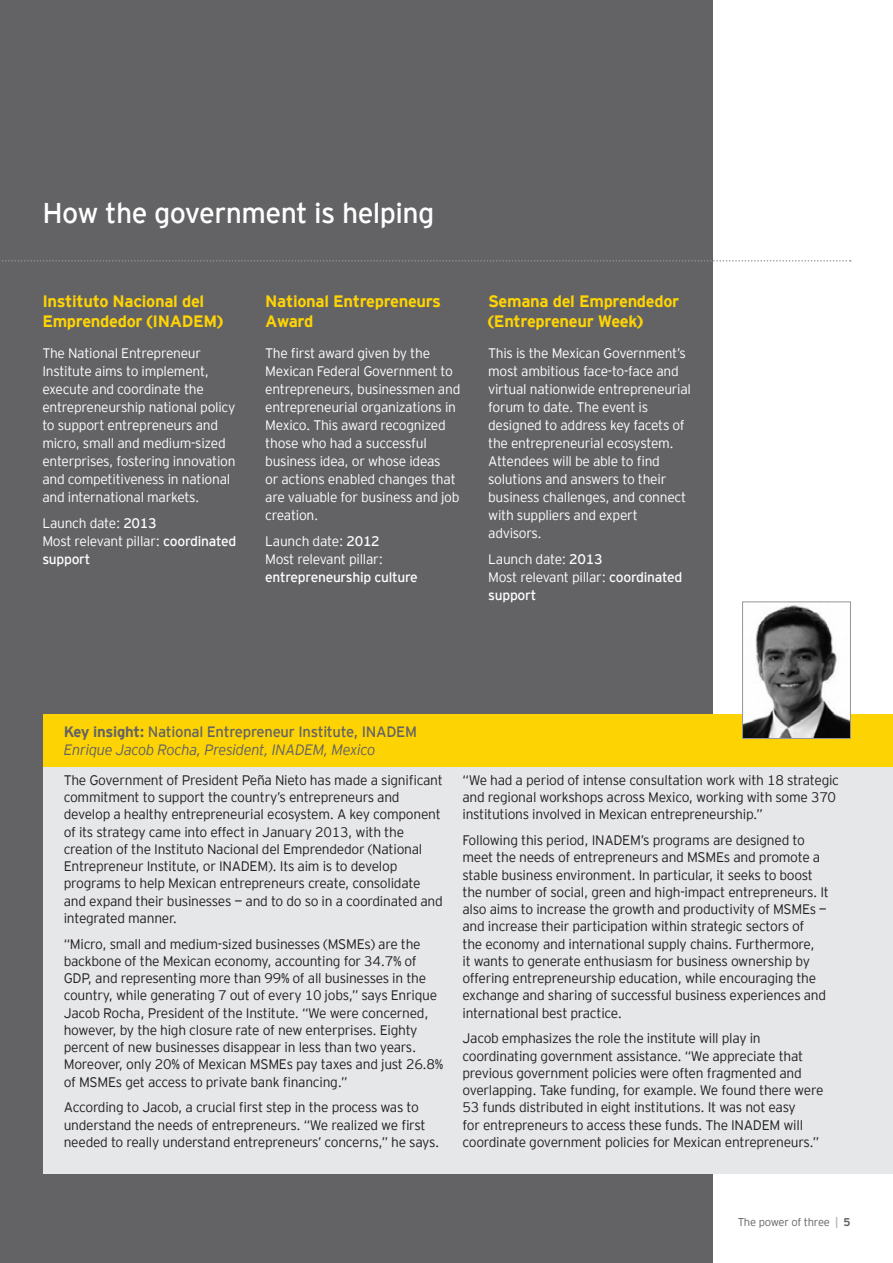
<style>
.page{position:relative;width:893px;height:1263px;background:#fff}
.page>*{position:absolute;margin:0;border:0;box-sizing:border-box;transform-origin:0 0}
.Page_heading{font:28.5px "EY Interstate";letter-spacing:-.02em;color:#fff}
.Sub_Heading_1{font:700 16.5px/20.1px "EY Interstate";letter-spacing:-.02em;color:#fed304}
.Sub_Heading_1-2{font:italic 300 15px/17.7px "EY Interstate";letter-spacing:-.025em;color:#636366}
.Body_copy{font:300 13.8px/17.2px "EY Interstate";letter-spacing:-.02em;color:#231f20}
.Body_copy-2{font:300 13.8px/18px "EY Interstate";letter-spacing:-.02em;color:#fff}
.Body_copy-3{font:13.8px/18px "EY Interstate";letter-spacing:-.02em;color:#fff}
.t1{font:300 11.25px "EY Interstate";letter-spacing:-.02em;color:#636366}
.s1{font-weight:400}
.s2{font-weight:300}
.s3{font-weight:700;font-style:normal}
.s4{font-weight:400;font-style:normal}
.s5{font-weight:700;color:#bcbdc0}
.s6{font-weight:700}
</style>
<div class="page">
<div style="left:0;top:0;width:713px;height:1263px;background:#636366"></div>
<svg style="left:2px;top:260px;width:849px;height:2px"></svg>
<div style="left:44px;top:714px;width:849px;height:460px;background:#e6e7e9"></div>
<div style="left:44px;top:714px;width:849px;height:52px;background:#fed304"></div>
<img style="left:744px;top:605px;width:105px;height:132px">
<div style="left:742px;top:602px;width:109px;height:137px;border:1px solid #939598"></div>
<p class="Page_heading" style="left:43px;top:192px;width:393px">How the government is helping</p>
<p class="Sub_Heading_1" style="left:42px;top:290px;width:182px">Instituto Nacional del<br>Emprendedor (INADEM)</p>
<p class="Body_copy-2" style="left:42px;top:343px;width:195px">The National Entrepreneur<br>Institute aims to implement, execute and coordinate the entrepreneurship national policy to support entrepreneurs and micro, small and medium-sized enterprises, fostering innovation and competitiveness in national and international markets.</p>
<p class="Body_copy-2" style="left:42px;top:513px;width:116px">Launch date: <span class="s1">2013</span></p>
<p class="Body_copy-2" style="left:42px;top:531px;width:196px">Most relevant pillar: <span class="s1">coordinated support</span></p>
<p class="Sub_Heading_1" style="left:265px;top:290px;width:177px">National Entrepreneurs<br>Award</p>
<p class="Body_copy-2" style="left:265px;top:343px;width:197px">The first award given by the<br>Mexican Federal Government to entrepreneurs, businessmen and entrepreneurial organizations in<br>Mexico. This award recognized those who had a successful business idea, or whose ideas<br>or actions enabled changes that are valuable for business and job creation.</p>
<p class="Body_copy-2" style="left:265px;top:531px;width:116px">Launch date: <span class="s1">2012</span></p>
<p class="Body_copy-3" style="left:265px;top:549px;width:154px"><span class="s2">Most relevant pillar: </span>entrepreneurship culture</p>
<p class="Sub_Heading_1" style="left:488px;top:290px;width:193px">Semana del Emprendedor (Entrepreneur Week)</p>
<p class="Body_copy-2" style="left:488px;top:343px;width:204px">This is the Mexican Government’s most ambitious face-to-face and virtual nationwide entrepreneurial forum to date. The event is designed to address key facets of the entrepreneurial ecosystem.<br>Attendees will be able to find solutions and answers to their business challenges, and connect with suppliers and expert advisors.</p>
<p class="Body_copy-2" style="left:488px;top:549px;width:116px">Launch date: <span class="s1">2013</span></p>
<p class="Body_copy-2" style="left:488px;top:567px;width:196px">Most relevant pillar: <span class="s1">coordinated support</span></p>
<p class="Sub_Heading_1-2" style="left:64px;top:722px;width:355px"><span class="s3">Key insight:</span> <span class="s4">National Entrepreneur Institute, INADEM<br></span>Enrique Jacob Rocha, President, INADEM, Mexico</p>
<p class="Body_copy" style="left:64px;top:770px;width:381px">The Government of President Peña Nieto has made a significant commitment to support the country’s entrepreneurs and develop a healthy entrepreneurial ecosystem. A key component of its strategy came into effect in January 2013, with the creation of the Instituto Nacional del Emprendedor (National Entrepreneur Institute, or INADEM). Its aim is to develop programs to help Mexican entrepreneurs create, consolidate and expand their businesses — and to do so in a coordinated and integrated manner.</p>
<p class="Body_copy" style="left:64px;top:934px;width:381px">“Micro, small and medium-sized businesses (MSMEs) are the backbone of the Mexican economy, accounting for 34.7% of GDP, and representing more than 99% of all businesses in the country, while generating 7 out of every 10 jobs,” says Enrique Jacob Rocha, President of the Institute. “We were concerned, however, by the high closure rate of new enterprises. Eighty percent of new businesses disappear in less than two years.<br>Moreover, only 20% of Mexican MSMEs pay taxes and just 26.8% of MSMEs get access to private bank financing.”</p>
<p class="Body_copy" style="left:64px;top:1098px;width:377px">According to Jacob, a crucial first step in the process was to understand the needs of entrepreneurs. “We realized we first needed to really understand entrepreneurs’ concerns,” he says.</p>
<p class="Body_copy" style="left:462px;top:770px;width:378px">“We had a period of intense consultation work with 18 strategic and regional workshops across Mexico, working with some 370 institutions involved in Mexican entrepreneurship.”</p>
<p class="Body_copy" style="left:462px;top:831px;width:368px">Following this period, INADEM’s programs are designed to meet the needs of entrepreneurs and MSMEs and promote a stable business environment. In particular, it seeks to boost the number of social, green and high-impact entrepreneurs. It also aims to increase the growth and productivity of MSMEs — and increase their participation within strategic sectors of<br>the economy and international supply chains. Furthermore,<br>it wants to generate enthusiasm for business ownership by offering entrepreneurship education, while encouraging the exchange and sharing of successful business experiences and international best practice.</p>
<p class="Body_copy" style="left:462px;top:1029px;width:362px">Jacob emphasizes the role the institute will play in coordinating government assistance. “We appreciate that previous government policies were often fragmented and overlapping. Take funding, for example. We found there were 53 funds distributed in eight institutions. It was not easy<br>for entrepreneurs to access these funds. The INADEM will coordinate government policies for Mexican entrepreneurs.”</p>
<p class="t1" style="left:738px;top:1214px;width:114px">The power of three <span class="s5">|</span> <span class="s6">5</span></p>
</div>
